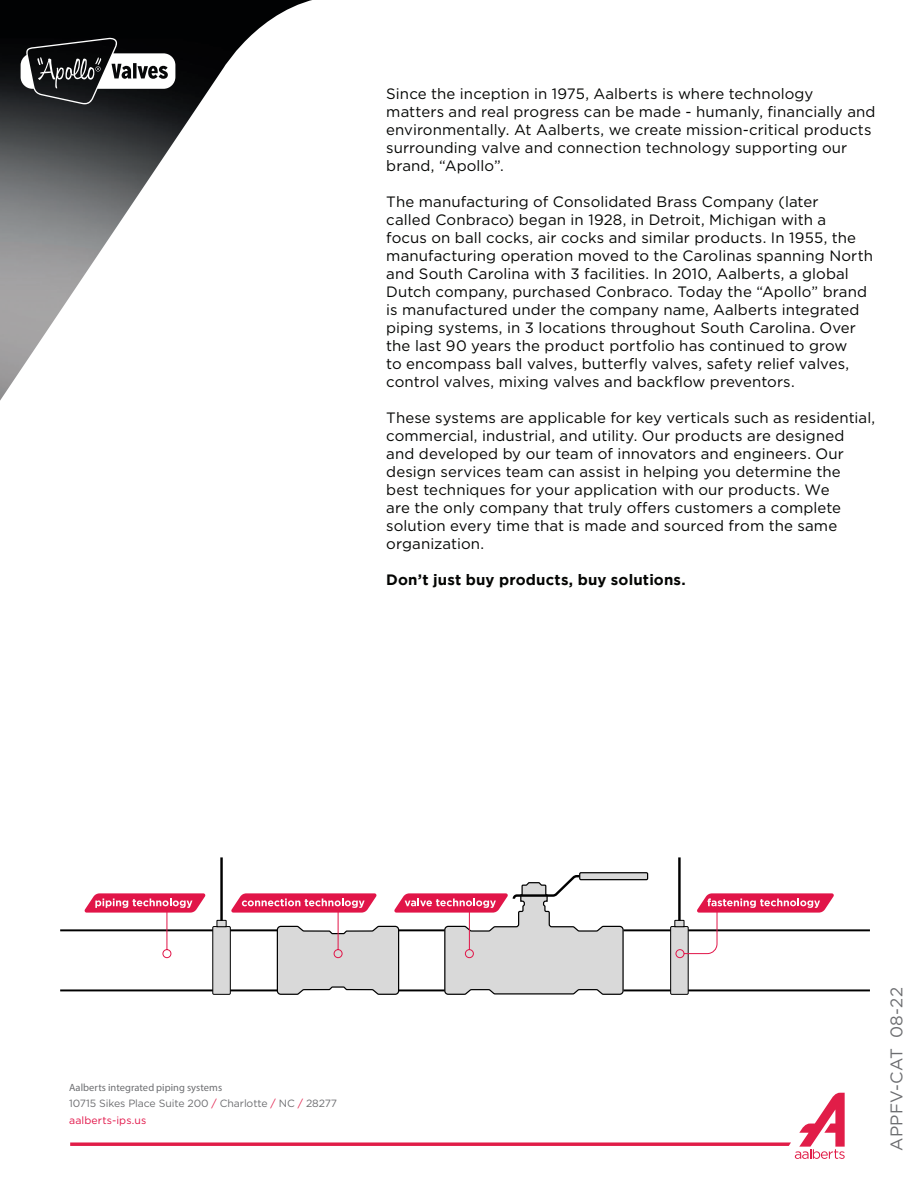
<style>
.page{position:relative;width:918px;height:1188px;background:#fff}
.page>*{position:absolute;margin:0;border:0;box-sizing:border-box;transform-origin:0 0}
.t1{font:16.8px "Gotham";letter-spacing:.01em;color:#6d6e71}
.t2{font:15px/18px "Gotham";letter-spacing:.005em;color:#040503}
.t3{font:700 15px "Gotham";letter-spacing:.01em;color:#040503}
.t4{font:10.5px/16.5px "Gotham";letter-spacing:-.01em;color:#6d6e71}
.t5{font:10.5px "Myriad Pro";letter-spacing:.005em;color:#6d6e71}
.s1{color:#e11c49}
.s2{color:#e21347}
</style>
<div class="page">
<svg style="left:0;top:0;width:312px;height:401px"></svg>
<svg style="left:70px;top:1093px;width:775px;height:66px"></svg>
<svg style="left:21px;top:38px;width:154px;height:66px"></svg>
<hr style="left:623px;top:929px;width:247px;height:2px;background:#000">
<hr style="left:623px;top:989px;width:247px;height:2px;background:#000">
<hr style="left:60px;top:929px;width:217px;height:2px;background:#000">
<hr style="left:60px;top:989px;width:217px;height:2px;background:#000">
<div style="left:580px;top:873px;width:68px;height:7px;background:#d9d9d9"></div>
<div style="left:579px;top:872px;width:69px;height:8px;border:1px solid #000"></div>
<div style="left:671px;top:927px;width:17px;height:67px;background:#d9d9d9"></div>
<div style="left:670px;top:926px;width:19px;height:69px;border:1px solid #000"></div>
<hr style="left:678px;top:857px;width:3px;height:64px;background:#000">
<div style="left:213px;top:927px;width:17px;height:67px;background:#d9d9d9"></div>
<div style="left:212px;top:926px;width:19px;height:69px;border:1px solid #000"></div>
<hr style="left:220px;top:857px;width:3px;height:64px;background:#000">
<svg style="left:216px;top:874px;width:408px;height:121px"></svg>
<svg style="left:84px;top:893px;width:122px;height:65px"></svg>
<svg style="left:674px;top:893px;width:160px;height:65px"></svg>
<p class="t2" style="left:386px;top:86px;width:491px">Since the inception in 1975, Aalberts is where technology<br>matters and real progress can be made - humanly, financially and environmentally. At Aalberts, we create mission-critical products surrounding valve and connection technology supporting our brand, “Apollo”.</p>
<p class="t2" style="left:386px;top:194px;width:488px">The manufacturing of Consolidated Brass Company (later<br>called Conbraco) began in 1928, in Detroit, Michigan with a<br>focus on ball cocks, air cocks and similar products. In 1955, the manufacturing operation moved to the Carolinas spanning North and South Carolina with 3 facilities. In 2010, Aalberts, a global Dutch company, purchased Conbraco. Today the “Apollo” brand is manufactured under the company name, Aalberts integrated piping systems, in 3 locations throughout South Carolina. Over the last 90 years the product portfolio has continued to grow<br>to encompass ball valves, butterfly valves, safety relief valves, control valves, mixing valves and backflow preventors.</p>
<p class="t2" style="left:386px;top:410px;width:490px">These systems are applicable for key verticals such as residential, commercial, industrial, and utility. Our products are designed and developed by our team of innovators and engineers. Our design services team can assist in helping you determine the best techniques for your application with our products. We<br>are the only company that truly offers customers a complete solution every time that is made and sourced from the same organization.</p>
<p class="t3" style="left:386px;top:571px;width:301px">Don’t just buy products, buy solutions.</p>
<p class="t5" style="left:69px;top:1083px;width:155px">Aalberts integrated piping systems</p>
<p class="t4" style="left:69px;top:1096px;width:270px">10715 Sikes Place Suite 200 <span class="s1">/</span> Charlotte <span class="s1">/</span> NC <span class="s1">/</span> 28277 <span class="s2">aalberts-ips.us</span></p>
<p class="t1" style="left:889px;top:1151px;width:165px;rotate:-90deg">APPFV-CAT 08-22</p>
</div>
